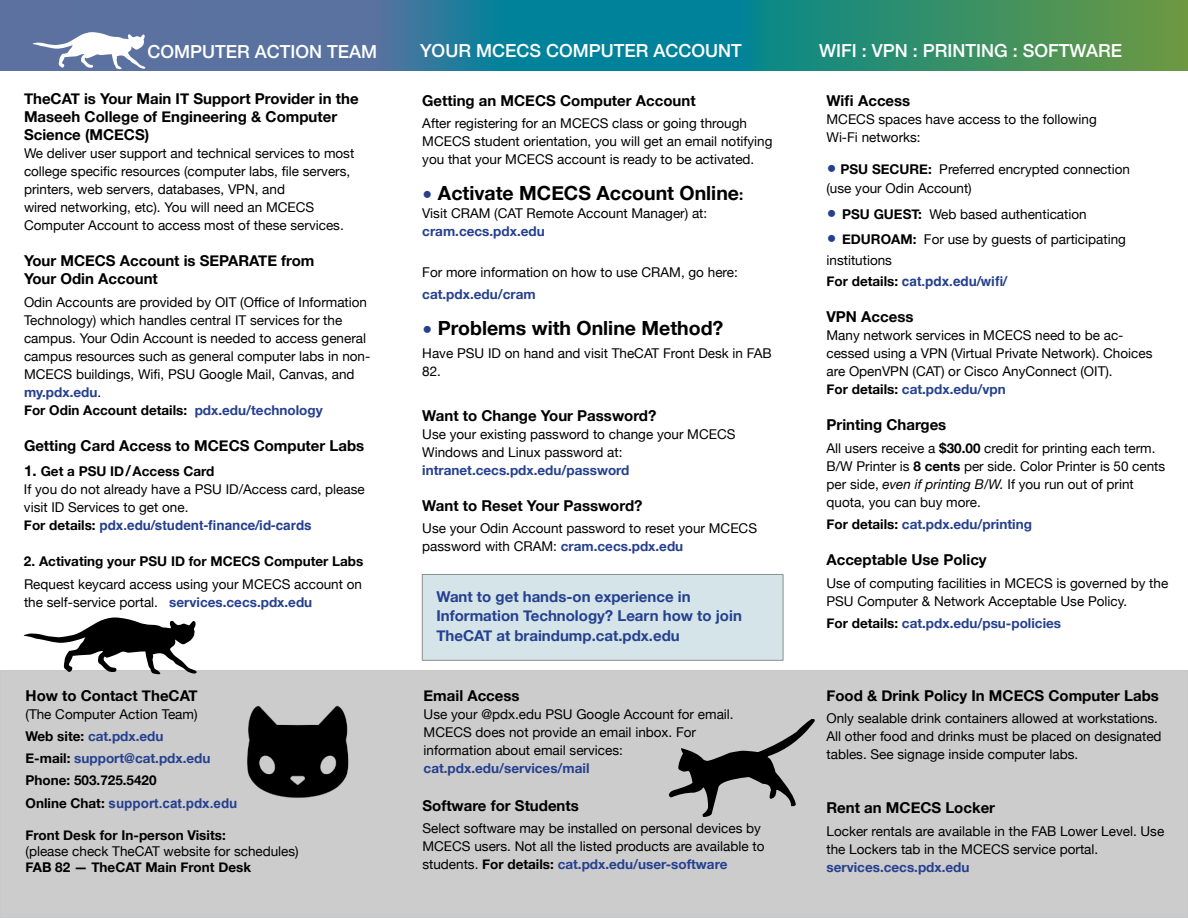
<style>
.page{position:relative;width:1188px;height:918px;background:#fff}
.page>*{position:absolute;margin:0;border:0;box-sizing:border-box;transform-origin:0 0}
.t1{font:141px "kittycatstfb";color:#000}
.t2{font:138px "Animals";color:#000}
.t3{font:90px "Animals";color:#fff}
.t4{font:700 19.5px "Helvetica Neue";color:#000}
.t5{font:500 18px "Helvetica Neue";color:#fff}
.t6{font:700 15px/18px "Helvetica Neue";color:#000}
.t7{font:700 15px/19.5px "Helvetica Neue";color:#25418f}
.t8{font:13.5px/18px "Helvetica Neue";color:#000}
.t9{font:700 13.5px/22.2px "Helvetica Neue";color:#000}
.t10{font:700 13.5px "Helvetica Neue";color:#25408f}
.t11{font:700 13.5px "Helvetica";color:#25408f}
.t12{font:700 13.5px "Arial";color:#25408f}
.s1{font-weight:700;color:#25408f}
.s2{font-weight:700}
.s3{font-weight:700;font-size:15px}
.s4{font-family:"Helvetica Neue";color:#000}
.s5{font-weight:400}
.s6{color:#25408f}
.s7{font-size:16.5px;color:#25408f}
.s8{font-size:15px}
.s9{font-weight:700;font-size:16.5px;color:#25408f}
.s10{font-style:italic}
.s11{color:#000}
</style>
<div class="page">
<div style="left:0;top:670px;width:1188px;height:248px;background:#ccc"></div>
<svg style="left:0;top:0;width:1188px;height:71px;background:#378188"></svg>
<img style="left:247px;top:705px;width:102px;height:93px">
<div style="left:422px;top:574px;width:362px;height:87px;background:#d4e4e9;border:1px solid #8c8f8b"></div>
<h3 class="t3" style="left:31px;top:-3px;width:119px">C</h3>
<h3 class="t5" style="left:147px;top:40px;width:231px">COMPUTER ACTION TEAM</h3>
<h3 class="t5" style="left:420px;top:39px;width:323px">YOUR MCECS COMPUTER ACCOUNT</h3>
<h3 class="t5" style="left:819px;top:40px;width:304px">WIFI : VPN : PRINTING : SOFTWARE</h3>
<p class="t6" style="left:24px;top:89px;width:336px">TheCAT is Your Main IT Support Provider in the<br>Maseeh College of Engineering &amp; Computer<br>Science (MCECS)</p>
<p class="t8" style="left:24px;top:144px;width:332px">We deliver user support and technical services to most college specific resources (computer labs, file servers, printers, web servers, databases, VPN, and<br>wired networking, etc). You will need an MCECS Computer Account to access most of these services.</p>
<p class="t6" style="left:24px;top:251px;width:292px">Your MCECS Account is SEPARATE from<br>Your Odin Account</p>
<p class="t8" style="left:24px;top:293px;width:348px">Odin Accounts are provided by OIT (Office of Information Technology) which handles central IT services for the campus. Your Odin Account is needed to access general campus resources such as general computer labs in non-MCECS buildings, Wifi, PSU Google Mail, Canvas, and <span class="s1">my.pdx.edu</span>.<br><span class="s2">For Odin Account details:</span> <span class="s1">pdx.edu/technology</span></p>
<p class="t6" style="left:24px;top:436px;width:342px">Getting Card Access to MCECS Computer Labs</p>
<p class="t8" style="left:24px;top:462px;width:342px"><span class="s3">1.</span> <span class="s2">Get a PSU ID</span><span class="s3">/</span><span class="s2">Access Card<br></span>If you do not already have a PSU ID/Access card, please visit ID Services to get one.</p>
<p class="t11" style="left:24px;top:520px;width:289px"><span class="s4">For details:</span> pdx.edu/student-finance/id-cards</p>
<p class="t9" style="left:24px;top:550px;width:341px">2. Activating your PSU ID for MCECS Computer Labs</p>
<p class="t8" style="left:24px;top:575px;width:340px">Request keycard access using your MCECS account on the self-service portal. <span class="s1">services.cecs.pdx.edu</span></p>
<h2 class="t2" style="left:22px;top:563px;width:182px">C</h2>
<p class="t6" style="left:26px;top:686px;width:174px">How to Contact TheCAT</p>
<p class="t9" style="left:26px;top:702px;width:187px"><span class="s5">(The Computer Action Team)<br></span>Web site: <span class="s6">cat.pdx.edu<br></span>E-mail: <span class="s6">support@cat.pdx.edu<br></span>Phone: 503.725.5420</p>
<p class="t12" style="left:26px;top:798px;width:214px"><span class="s4">Online Chat:</span> support.cat.pdx.edu</p>
<p class="t9" style="left:26px;top:824px;width:202px">Front Desk for In-person Visits:</p>
<p class="t8" style="left:26px;top:842px;width:275px">(please check TheCAT website for schedules)</p>
<p class="t9" style="left:26px;top:856px;width:227px">FAB 82 — TheCAT Main Front Desk</p>
<p class="t6" style="left:422px;top:91px;width:275px">Getting an MCECS Computer Account</p>
<p class="t8" style="left:422px;top:114px;width:352px">After registering for an MCECS class or going through<br>MCECS student orientation, you will get an email notifying you that your MCECS account is ready to be activated.</p>
<h3 class="t4" style="left:422px;top:181px;width:323px"><span class="s7">●</span> Activate MCECS Account Online<span class="s8">:</span></h3>
<p class="t8" style="left:422px;top:204px;width:287px">Visit CRAM (CAT Remote Account Manager) at:</p>
<p class="t10" style="left:422px;top:223px;width:124px">cram.cecs.pdx.edu</p>
<p class="t8" style="left:422px;top:263px;width:317px">For more information on how to use CRAM, go here:</p>
<p class="t10" style="left:422px;top:286px;width:115px">cat.pdx.edu/cram</p>
<h3 class="t4" style="left:422px;top:316px;width:303px"><span class="s7">●</span> Problems with Online Method?</h3>
<p class="t8" style="left:422px;top:344px;width:351px">Have PSU ID on hand and visit TheCAT Front Desk in FAB<br>82.</p>
<p class="t6" style="left:422px;top:406px;width:236px">Want to Change Your Password?</p>
<p class="t8" style="left:422px;top:425px;width:315px">Use your existing password to change your MCECS<br>Windows and Linux password at:</p>
<p class="t10" style="left:422px;top:462px;width:209px">intranet.cecs.pdx.edu/password</p>
<p class="t6" style="left:422px;top:496px;width:222px">Want to Reset Your Password?</p>
<p class="t8" style="left:422px;top:520px;width:336px">Use your Odin Account password to reset your MCECS password with CRAM: <span class="s1">cram.cecs.pdx.edu</span></p>
<p class="t7" style="left:436px;top:587px;width:307px">Want to get hands-on experience in<br>Information Technology? Learn how to join<br>TheCAT at braindump.cat.pdx.edu</p>
<p class="t6" style="left:826px;top:91px;width:85px">Wifi Access</p>
<p class="t8" style="left:826px;top:110px;width:272px">MCECS spaces have access to the following<br>Wi-Fi networks:</p>
<p class="t8" style="left:826px;top:159px;width:305px;line-height:19.5px"><span class="s9">●</span> <span class="s2">PSU SECURE:</span> Preferred encrypted connection (use your Odin Account)</p>
<p class="t8" style="left:826px;top:205px;width:262px"><span class="s9">●</span> <span class="s2">PSU GUEST:</span> Web based authentication</p>
<p class="t8" style="left:826px;top:229px;width:301px;line-height:21px"><span class="s9">●</span> <span class="s2">EDUROAM:</span> For use by guests of participating institutions</p>
<p class="t11" style="left:826px;top:276px;width:182px"><span class="s4">For details:</span> cat.pdx.edu/wifi/</p>
<p class="t6" style="left:826px;top:307px;width:88px">VPN Access</p>
<p class="t8" style="left:826px;top:326px;width:327px">Many network services in MCECS need to be ac&shy;cessed using a VPN (Virtual Private Network). Choices are OpenVPN (CAT) or Cisco AnyConnect (OIT).<br><span class="s2">For details:</span> <span class="s1">cat.pdx.edu/vpn</span></p>
<p class="t6" style="left:826px;top:415px;width:121px">Printing Charges</p>
<p class="t8" style="left:827px;top:439px;width:340px">All users receive a <span class="s2">$30.00</span> credit for printing each term.<br>B/W Printer is <span class="s2">8 cents</span> per side. Color Printer is 50 cents per side, <span class="s10">even if printing B/W.</span> If you run out of print quota, you can buy more.</p>
<p class="t10" style="left:827px;top:516px;width:207px"><span class="s11">For details:</span> cat.pdx.edu/printing</p>
<p class="t6" style="left:826px;top:550px;width:162px">Acceptable Use Policy</p>
<p class="t8" style="left:827px;top:574px;width:343px">Use of computing facilities in MCECS is governed by the<br>PSU Computer &amp; Network Acceptable Use Policy.</p>
<p class="t10" style="left:827px;top:615px;width:236px"><span class="s11">For details:</span> cat.pdx.edu/psu-policies</p>
<p class="t6" style="left:424px;top:686px;width:98px">Email Access</p>
<p class="t8" style="left:424px;top:705px;width:312px">Use your @pdx.edu PSU Google Account for email.<br>MCECS does not provide an email inbox. For information about email services:</p>
<p class="t10" style="left:424px;top:760px;width:167px">cat.pdx.edu/services/mail</p>
<h1 class="t1" style="left:669px;top:718px;width:153px">5</h1>
<p class="t6" style="left:422px;top:796px;width:158px">Software for Students</p>
<p class="t8" style="left:422px;top:819px;width:344px">Select software may be installed on personal devices by<br>MCECS users. Not all the listed products are available to students. <span class="s2">For details:</span> <span class="s1">cat.pdx.edu/user-software</span></p>
<p class="t6" style="left:826px;top:686px;width:334px">Food &amp; Drink Policy In MCECS Computer Labs</p>
<p class="t8" style="left:827px;top:709px;width:337px">Only sealable drink containers allowed at workstations.<br>All other food and drinks must be placed on designated tables. See signage inside computer labs.</p>
<p class="t6" style="left:827px;top:798px;width:170px">Rent an MCECS Locker</p>
<p class="t8" style="left:827px;top:822px;width:339px">Locker rentals are available in the FAB Lower Level. Use the Lockers tab in the MCECS service portal.</p>
<p class="t10" style="left:827px;top:858px;width:145px">services.cecs.pdx.edu</p>
</div>
